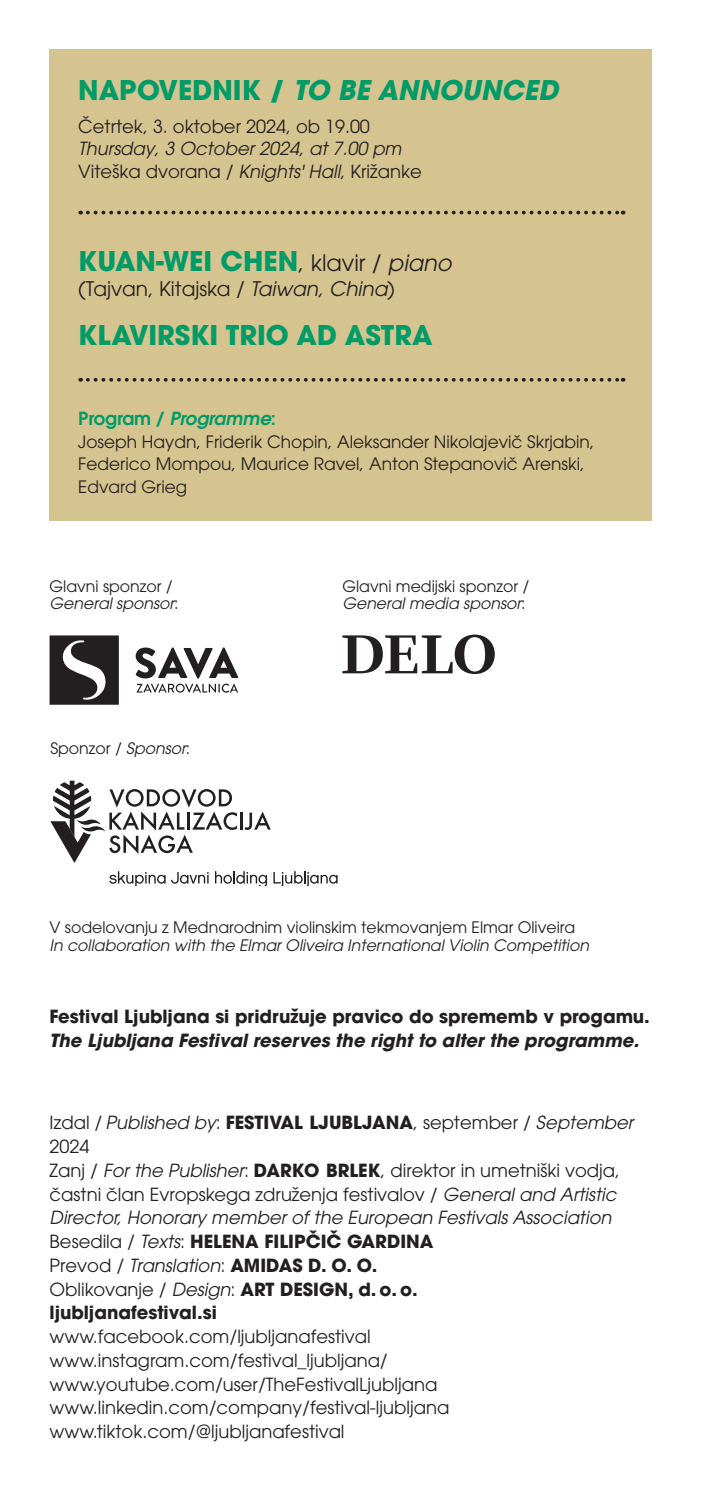
<style>
.page{position:relative;width:702px;height:1489px;background:#fff}
.page>*{position:absolute;margin:0;border:0;box-sizing:border-box;transform-origin:0 0}
.t1{font:700 27px "ITC Avant Garde Pro";color:#009b67}
.t2{font:italic 700 27px "ITC Avant Garde Pro";color:#009b67}
.t3{font:20px "ITC Avant Garde Pro";color:#231f20}
.t4{font:18px/23.8px "ITC Avant Garde Pro";color:#231f20}
.t5{font:700 18px "ITC Avant Garde Pro";color:#231f20}
.t6{font:italic 18px/23.8px "ITC Avant Garde Pro";color:#231f20}
.t7{font:italic 700 18px "ITC Avant Garde Pro";color:#231f20}
.t8{font:600 18px "ITC Avant Garde Pro";color:#009b67}
.t9{font:17px/22.5px "ITC Avant Garde Pro";color:#231f20}
.t10{font:15.75px/17.5px "ITC Avant Garde Pro";color:#231f20}
.t11{font:italic 15.75px "ITC Avant Garde Pro";color:#231f20}
.s1{font-style:normal}
.s2{font-weight:400;font-size:22.5px;color:#231f20}
.s3{font-weight:400;font-style:italic;font-size:22.5px;color:#231f20}
.s4{font-style:italic}
.s5{font-weight:400}
.s6{font-weight:400;font-style:italic}
.s7{font-weight:700;font-style:normal}
.s8{font-weight:700}
</style>
<div class="page">
<div style="left:50px;top:50px;width:602px;height:471px;background:#d5c48f"></div>
<svg style="left:88px;top:211px;width:535px;height:3px"></svg>
<svg style="left:88px;top:378px;width:535px;height:3px"></svg>
<svg style="left:342px;top:634px;width:152px;height:40px"></svg>
<svg style="left:50px;top:635px;width:69px;height:69px;background:#474445"></svg>
<svg style="left:135px;top:647px;width:103px;height:45px"></svg>
<hr style="left:240px;top:812px;width:3px;height:17px;background:#231f20">
<svg style="left:244px;top:811px;width:27px;height:18px"></svg>
<svg style="left:50px;top:780px;width:187px;height:82px"></svg>
<svg style="left:109px;top:871px;width:99px;height:14px"></svg>
<svg style="left:215px;top:871px;width:52px;height:14px"></svg>
<svg style="left:273px;top:871px;width:64px;height:14px"></svg>
<h1 class="t1" style="left:78px;top:72px;width:42px">Napo</h1>
<h1 class="t1" style="left:159px;top:72px;width:37px">vednik</h1>
<h1 class="t2" style="left:269px;top:72px;width:291px"><span class="s1">/</span> To be announced</h1>
<p class="t4" style="left:78px;top:114px;width:293px">Četrtek, 3. oktober 2024, ob 19.00</p>
<p class="t6" style="left:78px;top:137px;width:345px;line-height:22.5px">Thursday, 3 October 2024, at 7.00 pm<br><span class="s1">Viteška dvorana /</span> Knights' Hall<span class="s1">, Križanke</span></p>
<h1 class="t1" style="left:78px;top:243px;width:375px">KUAN-WEI CHEN<span class="s2">, klavir /</span> <span class="s3">piano</span></h1>
<p class="t3" style="left:78px;top:276px;width:318px">(Tajvan, Kitajska / <span class="s4">Taiwan, China</span>)</p>
<h1 class="t1" style="left:78px;top:317px;width:355px">KLAVIRSKI TRIO AD ASTRA</h1>
<p class="t8" style="left:78px;top:407px;width:199px">Program / <span class="s4">Programme</span>:</p>
<p class="t9" style="left:78px;top:430px;width:518px">Joseph Haydn, Friderik Chopin, Aleksander Nikolajevič Skrjabin,<br>Federico Mompou, Maurice Ravel, Anton Stepanovič Arenski,<br>Edvard Grieg</p>
<p class="t10" style="left:50px;top:577px;width:131px">Glavni sponzor /<br><span class="s4">General sponsor</span>:</p>
<p class="t10" style="left:50px;top:739px;width:141px">Sponzor / <span class="s4">Sponsor</span>:</p>
<p class="t10" style="left:342px;top:577px;width:188px">Glavni medijski sponzor /<br><span class="s4">General media sponsor</span>:</p>
<p class="t10" style="left:50px;top:918px;width:527px">V sodelovanju z Mednarodnim violinskim tekmovanjem Elmar Oliveira</p>
<p class="t11" style="left:50px;top:935px;width:541px">In collaboration with the Elmar Oliveira International Violin Competition</p>
<p class="t5" style="left:50px;top:1004px;width:602px">Festival Ljubljana si pridružuje pravico do sprememb v progamu.</p>
<p class="t7" style="left:50px;top:1028px;width:591px">The Ljubljana Festival reserves the right to alter the programme.</p>
<p class="t5" style="left:50px;top:1110px;width:337px"><span class="s5">Izdal /</span> <span class="s6">Published by</span><span class="s5">:</span> Festival Ljubljana</p>
<p class="t4" style="left:413px;top:1110px;width:222px">, september / <span class="s4">September</span></p>
<p class="t6" style="left:50px;top:1134px;width:231px"><span class="s1">2024<br>Zanj /</span> For the Publisher<span class="s1">:</span> <span class="s7">Darko</span></p>
<p class="t4" style="left:50px;top:1157px;width:572px;text-indent:276px"><span class="s8">Brlek</span>, direktor in umetniški vodja, častni član Evropskega združenja festivalov / <span class="s4">General and Artistic Director, Honorary member of the European Festivals Association </span>Besedila / <span class="s4">Texts</span>: <span class="s8">HELENA FILIPČIČ GARDINA<br></span>Prevod / <span class="s4">Translation</span>: <span class="s8">AMIDAS d. o . o .<br></span>Oblikovanje / <span class="s4">Design</span>: <span class="s8">Art design</span></p>
<p class="t5" style="left:348px;top:1276px;width:71px">, d. o. o.</p>
<p class="t5" style="left:50px;top:1300px;width:169px">ljubljanafestival.si</p>
<p class="t4" style="left:50px;top:1324px;width:401px">www.facebook.com/ljubljanafestival www.instagram.com/festival_ljubljana/ www.youtube.com/user/TheFestivalLjubljana www.linkedin.com/company/festival-ljubljana www.tiktok.com/@ljubljanafestival</p>
</div>
